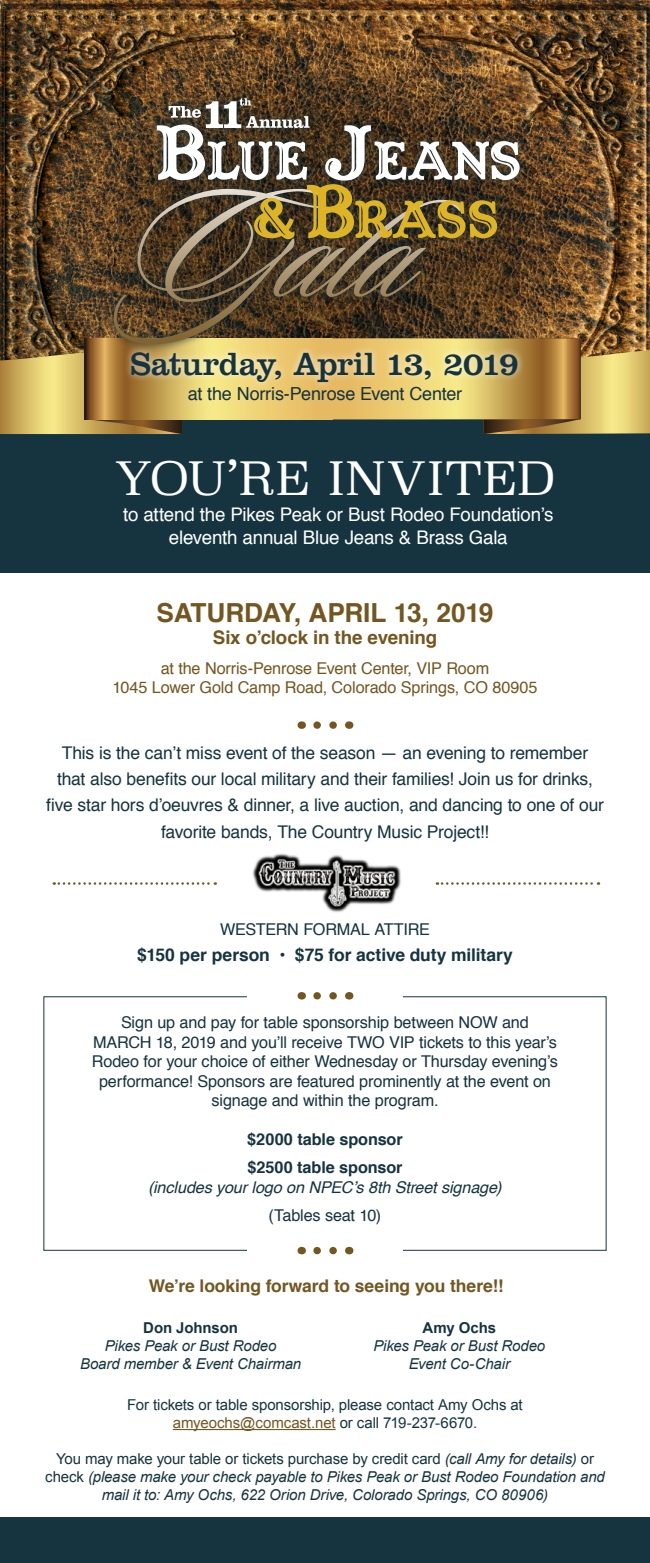
<style>
.page{position:relative;width:650px;height:1563px;background:#fff}
.page>*{position:absolute;margin:0;border:0;box-sizing:border-box;transform-origin:0 0}
.t1{font:300 45.75px "Superclarendon";letter-spacing:.01em;color:#fff}
.t2{font:33.38px "Clarendon";letter-spacing:-.02em;color:#153440}
.t3{font:700 26.25px "Helvetica";letter-spacing:-.015em;color:#745620}
.t4{font:18.75px/22.5px "Helvetica";letter-spacing:-.01em;color:#fff;text-align:center}
.t5{font:700 18.75px "Helvetica";letter-spacing:-.01em;color:#745620}
.t6{font:18px "Helvetica";letter-spacing:-.01em;color:#153440}
.t7{font:17.5px/26.2px "Helvetica";letter-spacing:-.01em;color:#153440;text-align:center}
.t8{font:700 17.5px "Helvetica";letter-spacing:-.01em;color:#153440}
.t9{font:700 17.5px "Helvetica";letter-spacing:-.005em;color:#745620}
.t10{font:16.25px/19.5px "Helvetica";letter-spacing:-.01em;color:#153440;text-align:center}
.t11{font:16.25px "Helvetica";letter-spacing:-.01em;color:#745620}
.t12{font:italic 16.25px/19.5px "Helvetica";letter-spacing:-.01em;color:#153440;text-align:center}
.t13{font:700 16.25px "Helvetica";letter-spacing:-.005em;color:#153440}
.t14{font:italic 15px/18px "Arial";letter-spacing:-.01em;color:#153440;text-align:center}
.t15{font:15px/18px "Arial";letter-spacing:-.01em;color:#153440;text-align:center}
.t16{font:700 15px "Arial";letter-spacing:-.005em;color:#153440}
.s1{font-weight:700;font-style:normal}
.s2{color:#745620}
.s3{font-style:normal}
</style>
<div class="page">
<div style="left:0;top:417px;width:650px;height:155px;background:#153440"></div>
<div style="left:0;top:1518px;width:650px;height:44px;background:#153440"></div>
<img style="left:0;top:0;width:650px;height:338px">
<svg style="left:0;top:338px;width:650px;height:96px;background:#b29956"></svg>
<div style="left:124px;top:344px;width:401px;height:46px;background:#fff;opacity:.75"></div>
<hr style="left:173px;top:1429px;width:163px;height:1px;background:#745620">
<img style="left:252px;top:853px;width:149px;height:59px">
<svg style="left:437px;top:882px;width:162px;height:3px"></svg>
<svg style="left:54px;top:882px;width:162px;height:3px"></svg>
<svg style="left:317px;top:721px;width:20px;height:8px"></svg>
<svg style="left:317px;top:992px;width:20px;height:7px"></svg>
<svg style="left:317px;top:1246px;width:20px;height:8px"></svg>
<div style="left:106px;top:90px;width:422px;height:262px;background:#153440;opacity:.75"></div>
<svg style="left:111px;top:189px;width:351px;height:155px;background:#5b482e"></svg>
<svg style="left:157px;top:98px;width:363px;height:141px;background:#736449"></svg>
<p class="t2" style="left:131px;top:344px;width:390px">Saturday, April 13, 2019</p>
<p class="t6" style="left:188px;top:380px;width:276px">at the Norris-Penrose Event Center</p>
<p class="t1" style="left:115px;top:448px;width:442px">YOU’RE INVITED</p>
<p class="t4" style="left:123px;top:504px;width:432px">to attend the Pikes Peak or Bust Rodeo Foundation’s eleventh annual Blue Jeans &amp; Brass Gala</p>
<p class="t3" style="left:157px;top:591px;width:338px">SATURDAY, APRIL 13, 2019</p>
<p class="t5" style="left:213px;top:623px;width:226px">Six o’clock in the evening</p>
<p class="t11" style="left:161px;top:656px;width:330px">at the Norris-Penrose Event Center, VIP Room</p>
<p class="t11" style="left:112px;top:675px;width:427px">1045 Lower Gold Camp Road, Colorado Springs, CO 80905</p>
<p class="t7" style="left:46px;top:740px;width:559px">This is the can’t miss event of the season — an evening to remember that also benefits our local military and their families! Join us for drinks, five star hors d’oeuvres &amp; dinner, a live auction, and dancing to one of our favorite bands, The Country Music Project!!</p>
<p class="t10" style="left:220px;top:920px;width:211px">WESTERN FORMAL ATTIRE</p>
<p class="t8" style="left:137px;top:941px;width:377px">$150 per person • $75 for active duty military</p>
<p class="t10" style="left:92px;top:1013px;width:468px">Sign up and pay for table sponsorship between NOW and MARCH 18, 2019 and you’ll receive TWO VIP tickets to this year’s Rodeo for your choice of either Wednesday or Thursday evening’s performance! Sponsors are featured prominently at the event on signage and within the program.</p>
<p class="t13" style="left:247px;top:1126px;width:157px">$2000 table sponsor</p>
<p class="t12" style="left:148px;top:1158px;width:355px"><span class="s1">$2500 table sponsor<br></span>(includes your logo on NPEC’s 8th Street signage)</p>
<p class="t10" style="left:269px;top:1206px;width:114px">(Tables seat 10)</p>
<p class="t9" style="left:149px;top:1272px;width:356px">We’re looking forward to seeing you there!!</p>
<p class="t16" style="left:423px;top:1318px;width:75px">Amy Ochs</p>
<p class="t14" style="left:373px;top:1337px;width:173px">Pikes Peak or Bust Rodeo</p>
<p class="t14" style="left:409px;top:1355px;width:103px">Event Co-Chair</p>
<p class="t15" style="left:127px;top:1395px;width:397px">For tickets or table sponsorship, please contact Amy Ochs at <span class="s2">amyeochs@comcast.net</span> or call 719-237-6670.</p>
<p class="t14" style="left:45px;top:1449px;width:561px"><span class="s3">You may make your table or tickets purchase by credit card</span> (call Amy for details) <span class="s3">or check</span> (please make your check payable to Pikes Peak or Bust Rodeo Foundation and mail it to: Amy Ochs, 622 Orion Drive, Colorado Springs, CO 80906)</p>
<p class="t16" style="left:143px;top:1318px;width:96px">Don Johnson</p>
<p class="t14" style="left:105px;top:1337px;width:173px">Pikes Peak or Bust Rodeo</p>
<p class="t14" style="left:80px;top:1355px;width:223px">Board member &amp; Event Chairman</p>
</div>
